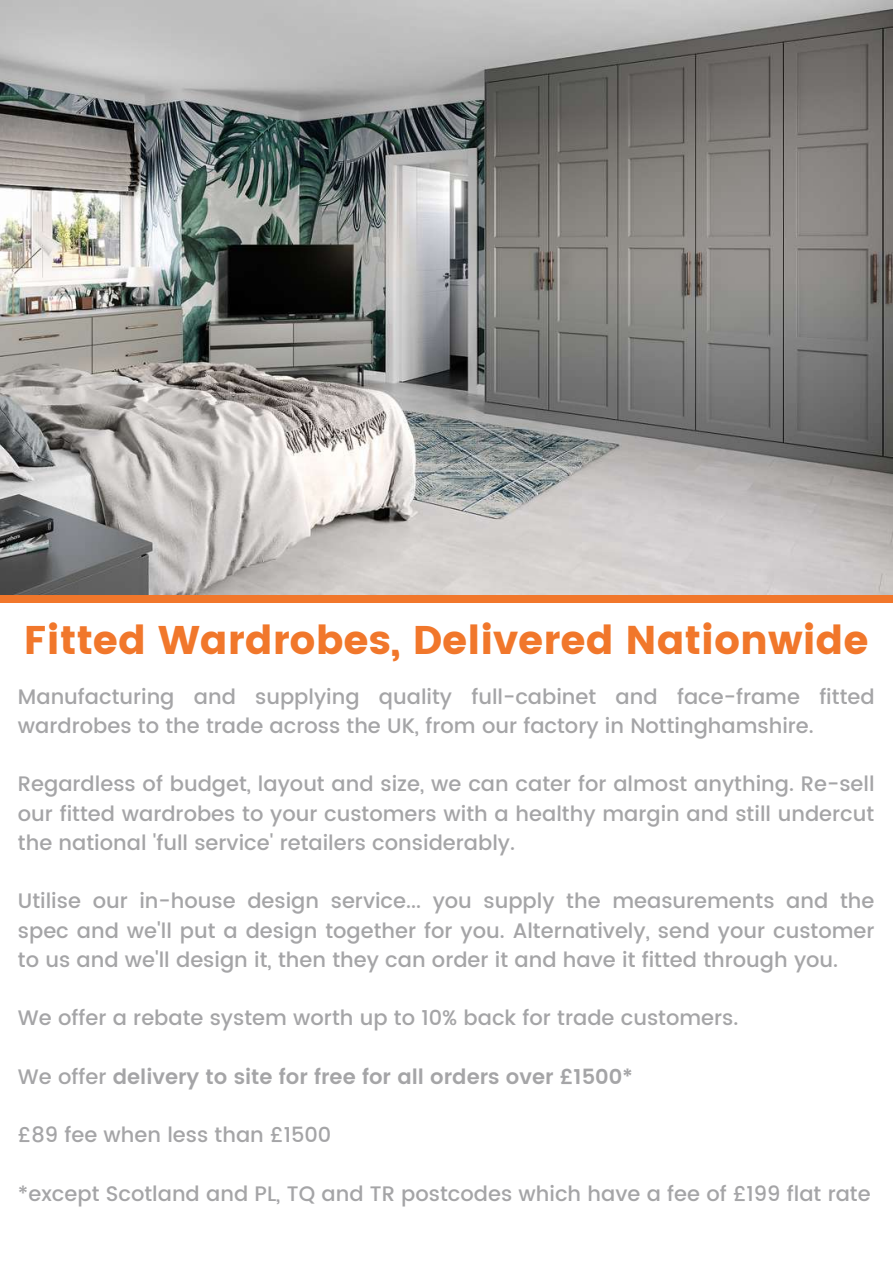
<style>
.page{position:relative;width:893px;height:1264px;background:#fff}
.page>*{position:absolute;margin:0;border:0;box-sizing:border-box;transform-origin:0 0}
.t1{font:39.9px "Poppins";color:#f1772b}
.t2{font:500 21px/29.2px "Poppins";color:#a5a5a7;text-align:justify}
.t3{font:600 21px "Poppins";color:#a5a5a7}
.s1{font-weight:500}
</style>
<div class="page">
<div style="left:0;top:586px;width:892px;height:17px;background:#f1772b"></div>
<img style="left:0;top:0;width:892px;height:595px">
<h1 class="t1" style="left:24px;top:616px;width:846px">Fitted Wardrobes, Delivered Nationwide</h1>
<p class="t2" style="left:18px;top:682px;width:858px">Manufacturing and supplying quality full-cabinet and face-frame fitted wardrobes to the trade across the UK, from our factory in Nottinghamshire.</p>
<p class="t2" style="left:18px;top:769px;width:858px">Regardless of budget, layout and size, we can cater for almost anything. Re-sell our fitted wardrobes to your customers with a healthy margin and still undercut the national 'full service' retailers considerably.</p>
<p class="t2" style="left:18px;top:886px;width:858px">Utilise our in-house design service... you supply the measurements and the spec and we'll put a design together for you. Alternatively, send your customer to us and we'll design it, then they can order it and have it fitted through you.</p>
<p class="t2" style="left:18px;top:1003px;width:722px">We offer a rebate system worth up to 10% back for trade customers.</p>
<p class="t3" style="left:18px;top:1064px;width:616px"><span class="s1">We offer</span> delivery to site for free for all orders over £1500*</p>
<p class="t2" style="left:18px;top:1120px;width:315px">£89 fee when less than £1500</p>
<p class="t2" style="left:18px;top:1178px;width:854px">*except Scotland and PL, TQ and TR postcodes which have a fee of £199 flat rate</p>
</div>
